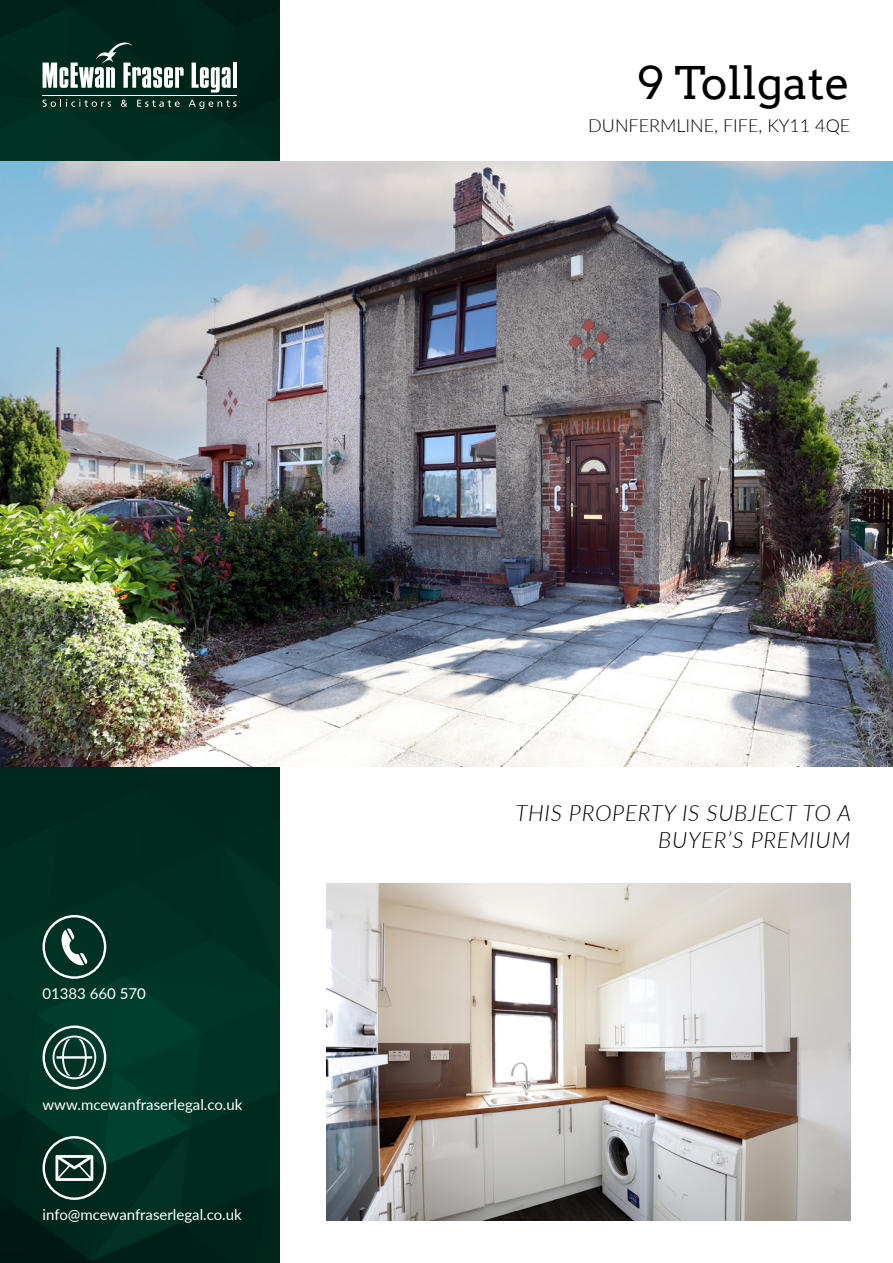
<style>
.page{position:relative;width:893px;height:1263px;background:#fff}
.page>*{position:absolute;margin:0;border:0;box-sizing:border-box;transform-origin:0 0}
.t1{font:45px "Arvo";color:#000}
.t2{font:italic 300 22.5px/27px "Lato";letter-spacing:.03em;color:#000;text-align:right}
.t3{font:300 18px "Lato";color:#000}
.t4{font:15px "Lato";color:#fff}
</style>
<div class="page">
<img style="left:0;top:0;width:279px;height:1263px">
<img style="left:0;top:162px;width:893px;height:605px">
<svg style="left:43px;top:43px;width:141px;height:45px"></svg>
<svg style="left:192px;top:63px;width:39px;height:30px"></svg>
<hr style="left:233px;top:63px;width:4px;height:25px;background:#fff">
<hr style="left:43px;top:95px;width:194px;height:1px;background:#fff">
<svg style="left:43px;top:99px;width:68px;height:8px"></svg>
<svg style="left:121px;top:100px;width:6px;height:7px"></svg>
<svg style="left:137px;top:100px;width:43px;height:7px"></svg>
<svg style="left:189px;top:100px;width:48px;height:9px"></svg>
<img style="left:326px;top:883px;width:524px;height:337px">
<svg style="left:43px;top:915px;width:63px;height:64px;background:#335a4f"></svg>
<svg style="left:43px;top:1025px;width:63px;height:64px;background:#3a6559"></svg>
<svg style="left:43px;top:1136px;width:63px;height:64px;background:#3a5b52"></svg>
<p class="t4" style="left:43px;top:983px;width:105px">01383 660 570</p>
<p class="t4" style="left:43px;top:1094px;width:201px">www.mcewanfraserlegal.co.uk</p>
<p class="t4" style="left:43px;top:1204px;width:201px">info@mcewanfraserlegal.co.uk</p>
<h1 class="t1" style="left:637px;top:55px;width:215px">9 Tollgate</h1>
<p class="t3" style="left:588px;top:113px;width:264px">DUNFERMLINE, FIFE, KY11 4QE</p>
<h2 class="t2" style="left:515px;top:798px;width:337px">THIS PROPERTY IS SUBJECT TO A<br>BUYER’S PREMIUM</h2>
</div>
